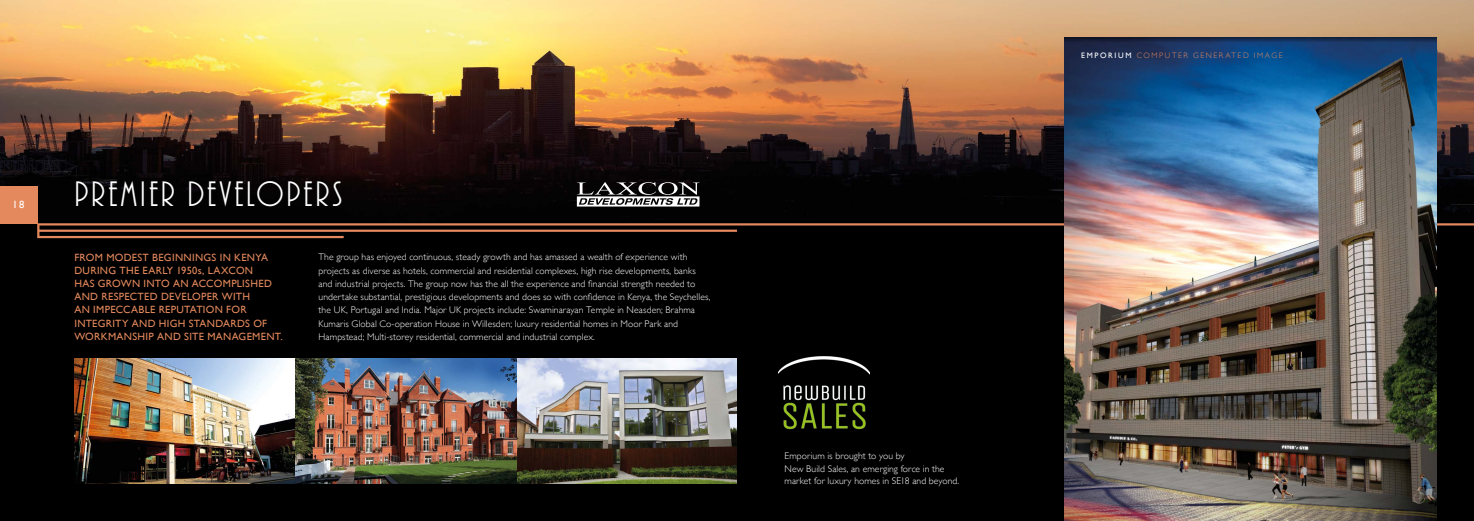
<style>
.page{position:relative;width:1474px;height:521px;background:#fff}
.page>*{position:absolute;margin:0;border:0;box-sizing:border-box;transform-origin:0 0}
.t1{font:31.5px "Plaza SHOP";letter-spacing:.095em;color:#fff}
.t2{font:10.5px/13.1px "Gill Sans";letter-spacing:.025em;color:#e4895d}
.t3{font:10.5px "Gill Sans";color:#fff}
.t4{font:300 9.62px/13.2px "Gill Sans";letter-spacing:.01em;color:#fff}
.t5{font:300 7.88px "Gill Sans";letter-spacing:.2em;color:#e4895d}
.s1{font-weight:400;color:#fff}
</style>
<div class="page">
<div style="left:0;top:0;width:1473px;height:521px;background:#000"></div>
<img style="left:0;top:0;width:1473px;height:223px">
<svg style="left:577px;top:182px;width:122px;height:24px"></svg>
<div style="left:0;top:186px;width:37px;height:37px;background:#e4895d"></div>
<img style="left:778px;top:356px;width:91px;height:74px">
<svg style="left:37px;top:223px;width:1436px;height:15px"></svg>
<img style="left:1064px;top:42px;width:372px;height:479px">
<svg style="left:1064px;top:37px;width:372px;height:5px;background:#142546"></svg>
<img style="left:74px;top:358px;width:663px;height:126px">
<p class="t3" style="left:13px;top:199px;width:13px">18</p>
<h1 class="t1" style="left:74px;top:175px;width:269px">PREMIER DEVELOPERS</h1>
<p class="t2" style="left:74px;top:251px;width:210px">FROM MODEST BEGINNINGS IN KENYA<br>DURING THE EARLY 1950s, LAXCON<br>HAS GROWN INTO AN ACCOMPLISHED<br>AND RESPECTED DEVELOPER WITH<br>AN IMPECCABLE REPUTATION FOR<br>INTEGRITY AND HIGH STANDARDS OF<br>WORKMANSHIP AND SITE MANAGEMENT.</p>
<p class="t4" style="left:318px;top:250px;width:393px">The group has enjoyed continuous, steady growth and has amassed a wealth of experience with projects as diverse as hotels, commercial and residential complexes, high rise developments, banks and industrial projects. The group now has the all the experience and financial strength needed to undertake substantial, prestigious developments and does so with confidence in Kenya, the Seychelles, the UK, Portugal and India. Major UK projects include: Swaminarayan Temple in Neasden; Brahma Kumaris Global Co-operation House in Willesden; luxury residential homes in Moor Park and Hampstead; Multi-storey residential, commercial and industrial complex.</p>
<p class="t4" style="left:784px;top:449px;width:176px;line-height:12.2px">Emporium is brought to you by<br>New Build Sales, an emerging force in the market for luxury homes in SE18 and beyond.</p>
<p class="t5" style="left:1081px;top:49px;width:203px"><span class="s1">EMPORIUM</span> COMPUTER GENERATED IMAGE</p>
</div>
